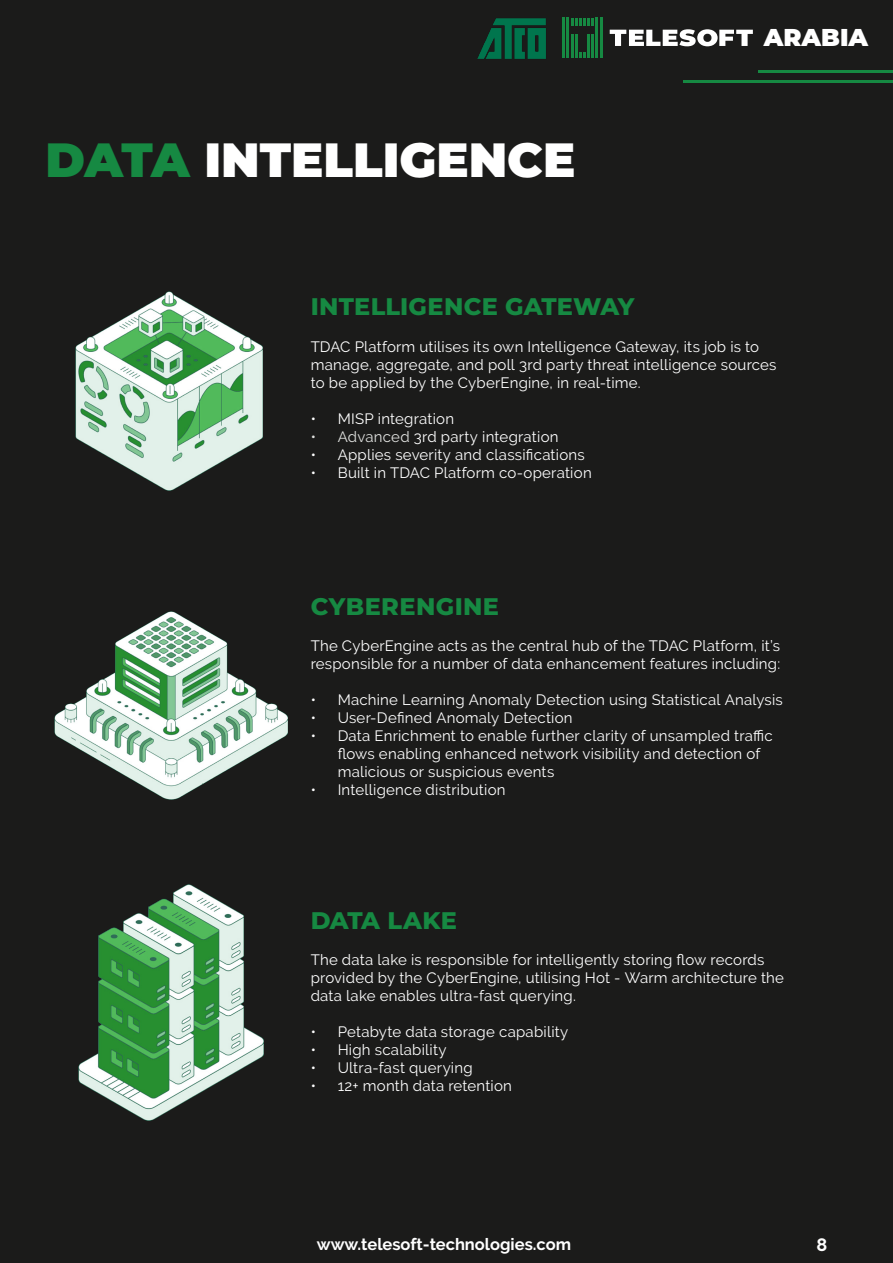
<style>
.page{position:relative;width:893px;height:1263px;background:#1b1b1a}
.page>*{position:absolute;margin:0;border:0;box-sizing:border-box;transform-origin:0 0}
.t1{font:900 48px "Montserrat";color:#fff}
.t2{font:900 24.3px "Montserrat";color:#fff}
.t3{font:800 24px "Montserrat";letter-spacing:.015em;color:#168942}
.t4{font:800 24px "Montserrat";letter-spacing:-.005em;color:#168942}
.t5{font:700 18px "Raleway";color:#fff}
.t6{font:700 16.5px "Raleway";color:#fff}
.t7{font:15px/18px "Raleway";letter-spacing:.015em;color:#fff}
.s1{color:#168942}
.s2{color:#e0e1df}
</style>
<div class="page">
<hr style="left:758px;top:70px;width:135px;height:3px;background:#168942">
<hr style="left:684px;top:80px;width:209px;height:3px;background:#168942">
<div style="left:666px;top:9px;width:213px;height:52px;background:#1b1b1a"></div>
<hr style="left:600px;top:18px;width:2px;height:40px;background:#168942">
<hr style="left:563px;top:18px;width:2px;height:40px;background:#168942">
<hr style="left:596px;top:18px;width:2px;height:40px;background:#168942">
<svg style="left:571px;top:18px;width:23px;height:7px"></svg>
<hr style="left:571px;top:35px;width:2px;height:23px;background:#168942">
<hr style="left:567px;top:18px;width:2px;height:40px;background:#168942">
<hr style="left:575px;top:35px;width:2px;height:23px;background:#168942">
<svg style="left:579px;top:52px;width:7px;height:6px"></svg>
<hr style="left:587px;top:35px;width:3px;height:23px;background:#168942">
<hr style="left:592px;top:35px;width:2px;height:23px;background:#168942">
<svg style="left:610px;top:29px;width:143px;height:17px"></svg>
<img style="left:476px;top:15px;width:71px;height:45px">
<img style="left:79px;top:884px;width:184px;height:236px">
<img style="left:54px;top:612px;width:234px;height:187px">
<img style="left:75px;top:291px;width:188px;height:200px">
<p class="t1" style="left:45px;top:124px;width:531px"><span class="s1">DATA</span> INTELLIGENCE</p>
<p class="t2" style="left:764px;top:19px;width:106px">ARABIA</p>
<p class="t3" style="left:311px;top:289px;width:325px">INTELLIGENCE GATEWAY</p>
<p class="t7" style="left:311px;top:337px;width:467px">TDAC Platform utilises its own Intelligence Gateway, its job is to manage, aggregate, and poll 3rd party threat intelligence sources to be applied by the CyberEngine, in real-time.</p>
<p class="t7" style="left:311px;top:409px;width:145px">• MISP integration</p>
<p class="t7" style="left:311px;top:427px;width:249px"><span class="s2">• Advanced</span> 3rd party integration</p>
<p class="t7" style="left:311px;top:445px;width:276px">• Applies severity and classifications</p>
<p class="t7" style="left:311px;top:463px;width:283px">• Built in TDAC Platform co-operation</p>
<p class="t3" style="left:311px;top:589px;width:190px">CYBERENGINE</p>
<p class="t7" style="left:311px;top:636px;width:471px">The CyberEngine acts as the central hub of the TDAC Platform, it’s responsible for a number of data enhancement features including:</p>
<p class="t7" style="left:311px;top:690px;width:474px">• Machine Learning Anomaly Detection using Statistical Analysis</p>
<p class="t7" style="left:311px;top:708px;width:263px">• User-Defined Anomaly Detection</p>
<p class="t7" style="left:338px;top:726px;width:437px;text-indent:-27px">• Data Enrichment to enable further clarity of unsampled traffic flows enabling enhanced network visibility and detection of malicious or suspicious events</p>
<p class="t7" style="left:311px;top:780px;width:196px">• Intelligence distribution</p>
<p class="t4" style="left:311px;top:903px;width:148px">DATA LAKE</p>
<p class="t7" style="left:311px;top:951px;width:475px">The data lake is responsible for intelligently storing flow records provided by the CyberEngine, utilising Hot - Warm architecture the data lake enables ultra-fast querying.</p>
<p class="t7" style="left:311px;top:1023px;width:259px">• Petabyte data storage capability</p>
<p class="t7" style="left:311px;top:1041px;width:137px">• High scalability</p>
<p class="t7" style="left:311px;top:1059px;width:163px">• Ultra-fast querying</p>
<p class="t7" style="left:311px;top:1077px;width:203px">• 12+ month data retention</p>
<p class="t6" style="left:317px;top:1234px;width:256px">www.telesoft-technologies.com</p>
<p class="t5" style="left:816px;top:1234px;width:12px">8</p>
</div>
